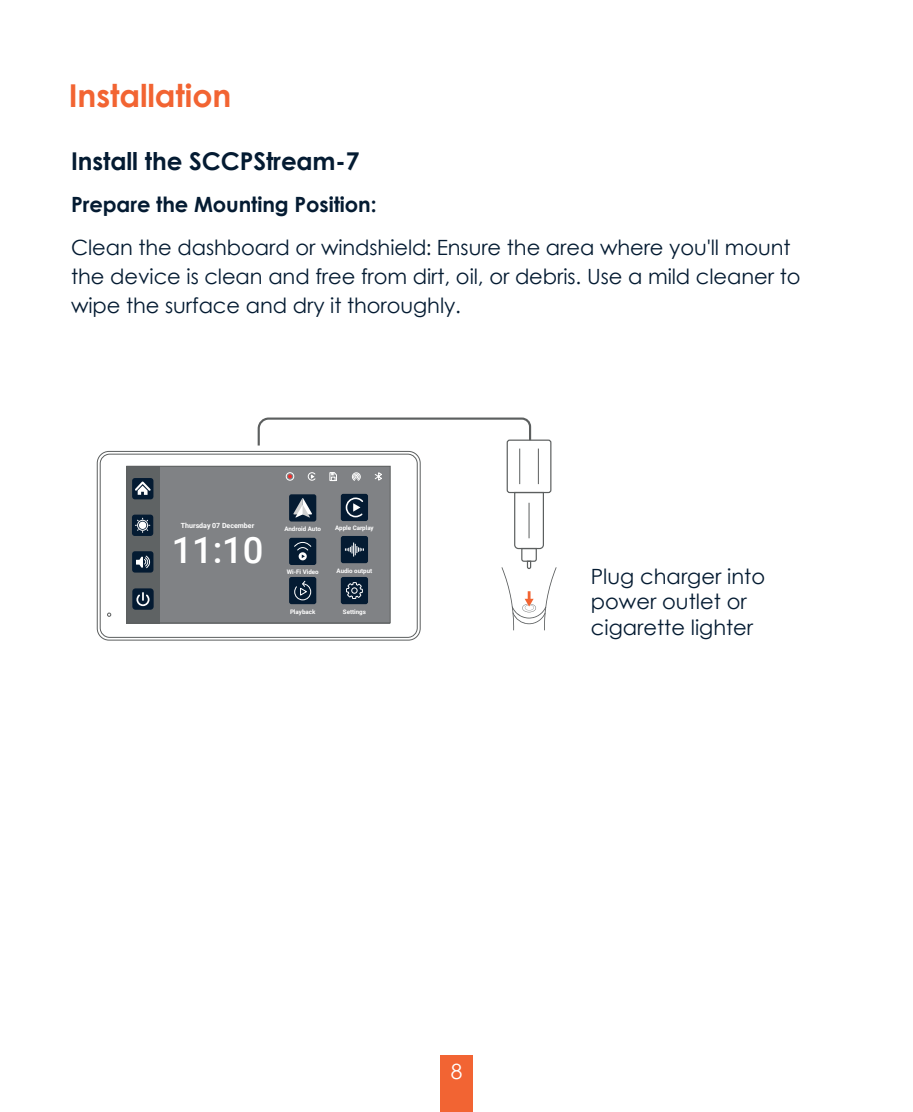
<style>
.page{position:relative;width:913px;height:1112px;background:#fff}
.page>*{position:absolute;margin:0;border:0;box-sizing:border-box;transform-origin:0 0}
.t1{font:500 36.4px "Roboto";color:#fff}
.t2{font:700 31.5px "Century Gothic";letter-spacing:-.005em;color:#f26432}
.t3{font:700 24.5px "Century Gothic";letter-spacing:-.005em;color:#041b32}
.t4{font:21px/25.2px "Century Gothic";letter-spacing:-.005em;color:#041b32}
.t5{font:21px "Century Gothic";color:#fff}
.t6{font:700 7px "Roboto";letter-spacing:-.005em;color:#fff}
.t7{font:700 6.3px "Roboto";letter-spacing:-.005em;color:#fff}
.s1{font-weight:700}
.s2{font-family:"Koz Go Pr 6 N"}
</style>
<div class="page">
<div style="left:159px;top:466px;width:231px;height:157px;background:#808285"></div>
<div style="left:126px;top:466px;width:33px;height:157px;background:#5f6364"></div>
<div style="left:132px;top:551px;width:21px;height:21px;background:#041b32;border-radius:3px"></div>
<svg style="left:136px;top:555px;width:14px;height:13px"></svg>
<div style="left:132px;top:514px;width:21px;height:22px;background:#041b32;border-radius:3px"></div>
<svg style="left:135px;top:518px;width:15px;height:14px"></svg>
<div style="left:132px;top:478px;width:21px;height:21px;background:#041b32;border-radius:3px"></div>
<svg style="left:135px;top:481px;width:16px;height:14px"></svg>
<div style="left:132px;top:588px;width:22px;height:21px;background:#041b32;border-radius:3px"></div>
<svg style="left:136px;top:592px;width:14px;height:15px"></svg>
<div style="left:97px;top:451px;width:324px;height:189px;border:1px solid #5c5f5f;border-radius:12px"></div>
<div style="left:100px;top:453px;width:318px;height:184px;border:1px solid #5c5f5f;border-radius:10px"></div>
<div style="left:126px;top:465px;width:265px;height:158px;border:1px solid #5c5f5f"></div>
<svg style="left:107px;top:612px;width:4px;height:4px"></svg>
<div style="left:440px;top:1054px;width:33px;height:57px;background:#f26433"></div>
<svg style="left:257px;top:417px;width:275px;height:30px"></svg>
<div style="left:507px;top:439px;width:44px;height:54px;border:1px solid #5c5f5f;border-radius:2px"></div>
<svg style="left:501px;top:491px;width:55px;height:139px"></svg>
<hr style="left:519px;top:448px;width:1px;height:36px;background:#5c5f5f">
<hr style="left:538px;top:448px;width:1px;height:36px;background:#5c5f5f">
<hr style="left:528px;top:502px;width:2px;height:36px;background:#5c5f5f">
<div style="left:341px;top:493px;width:27px;height:28px;background:#041b32;border-radius:2px"></div>
<svg style="left:345px;top:497px;width:19px;height:21px"></svg>
<div style="left:289px;top:494px;width:27px;height:27px;background:#041b32;border-radius:2px"></div>
<svg style="left:293px;top:498px;width:19px;height:19px"></svg>
<div style="left:289px;top:537px;width:27px;height:28px;background:#041b32;border-radius:2px"></div>
<svg style="left:294px;top:541px;width:18px;height:19px"></svg>
<div style="left:341px;top:536px;width:27px;height:27px;background:#041b32;border-radius:2px"></div>
<svg style="left:345px;top:542px;width:19px;height:14px"></svg>
<div style="left:289px;top:577px;width:27px;height:27px;background:#041b32;border-radius:2px"></div>
<svg style="left:294px;top:580px;width:17px;height:20px"></svg>
<div style="left:341px;top:577px;width:27px;height:27px;background:#041b32;border-radius:2px"></div>
<svg style="left:346px;top:582px;width:17px;height:17px"></svg>
<div style="left:286px;top:472px;width:8px;height:8px;border:1px solid #fff;border-radius:50%"></div>
<svg style="left:308px;top:472px;width:7px;height:8px"></svg>
<svg style="left:288px;top:474px;width:4px;height:4px"></svg>
<svg style="left:329px;top:472px;width:8px;height:9px"></svg>
<svg style="left:352px;top:472px;width:9px;height:9px"></svg>
<svg style="left:375px;top:472px;width:7px;height:8px"></svg>
<h2 class="t2" style="left:69px;top:71px;width:164px">Installation</h2>
<p class="t3" style="left:71px;top:142px;width:290px">Install the SCCPStream-7</p>
<p class="t4" style="left:71px;top:183px;width:721px;line-height:42.7px"><span class="s1">Prepare the Mounting Position:<br></span>Clean the dashboard or windshield<span class="s2">:</span> Ensure the area where you'll mount</p>
<p class="t4" style="left:71px;top:262px;width:731px;line-height:28.7px">the device is clean and free from dirt, oil, or debris. Use a mild cleaner to wipe the surface and dry it thoroughly.</p>
<p class="t6" style="left:181px;top:520px;width:75px">Thursday 07 December</p>
<p class="t7" style="left:335px;top:523px;width:40px">Apple Carplay</p>
<p class="t7" style="left:336px;top:566px;width:37px">Audio output</p>
<p class="t7" style="left:290px;top:607px;width:27px">Playback</p>
<p class="t7" style="left:343px;top:607px;width:25px">Settings</p>
<p class="t7" style="left:284px;top:524px;width:38px">Android Auto</p>
<p class="t7" style="left:287px;top:567px;width:33px">Wi-Fi Video</p>
<h1 class="t1" style="left:172px;top:525px;width:93px">11:10</h1>
<p class="t4" style="left:591px;top:563px;width:176px">Plug charger into power outlet or cigarette lighter</p>
<p class="t5" style="left:451px;top:1056px;width:13px">8</p>
</div>
